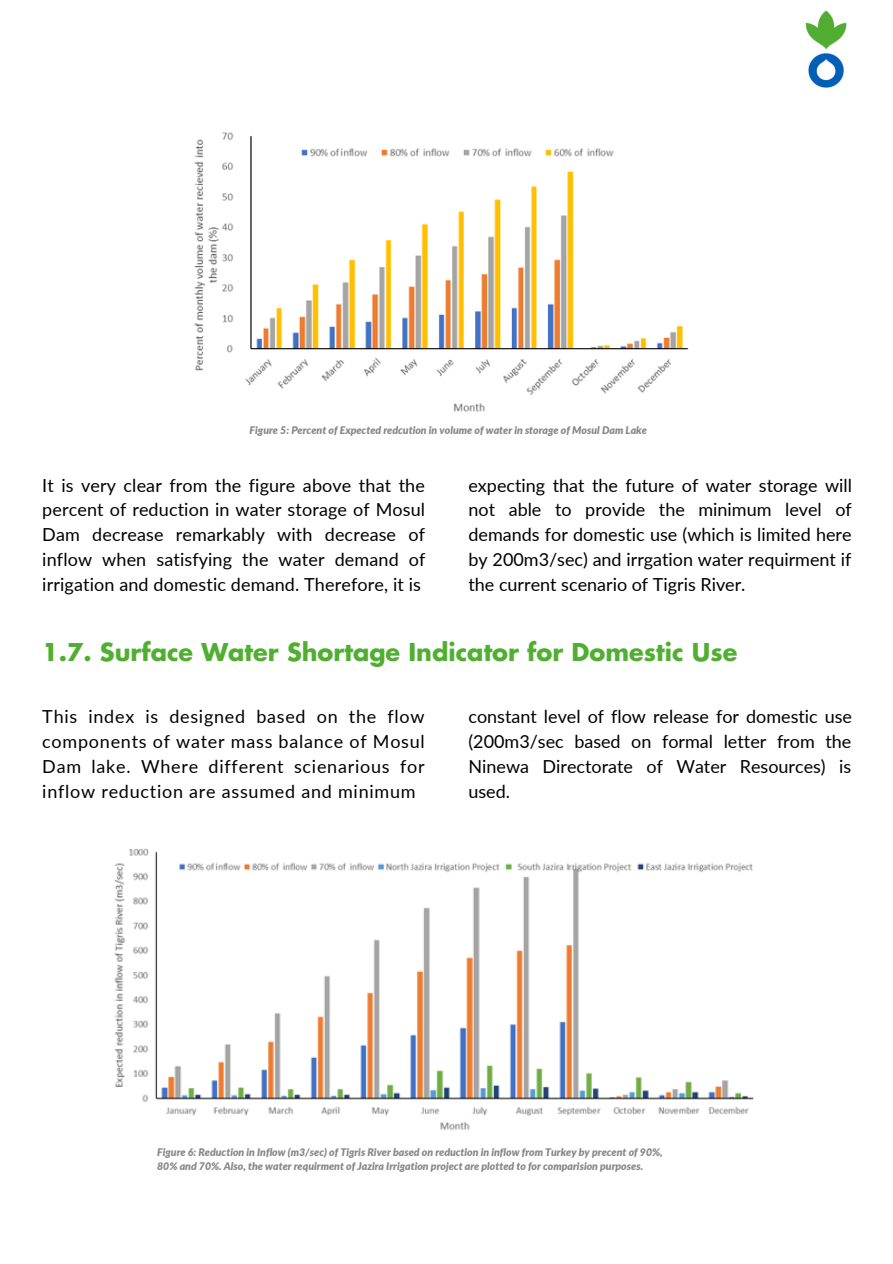
<style>
.page{position:relative;width:893px;height:1264px;background:#fff}
.page>*{position:absolute;margin:0;border:0;box-sizing:border-box;transform-origin:0 0}
.t1{font:700 24px "Futura LT Pro";color:#50af31}
.t2{font:18px/24.8px "Lato";letter-spacing:.005em;color:#000;text-align:justify}
.t3{font:italic 900 10.5px/14px "Lato";color:#878786}
</style>
<div class="page">
<img style="left:805px;top:10px;width:42px;height:78px">
<img style="left:194px;top:132px;width:495px;height:280px">
<img style="left:114px;top:848px;width:640px;height:282px">
<p class="t3" style="left:249px;top:422px;width:399px">Figure 5: Percent of Expected redcution in volume of water in storage of Mosul Dam Lake</p>
<p class="t2" style="left:42px;top:472px;width:384px">It is very clear from the figure above that the percent of reduction in water storage of Mosul Dam decrease remarkably with decrease of inflow when satisfying the water demand of irrigation and domestic demand. Therefore, it is</p>
<p class="t2" style="left:468px;top:472px;width:385px">expecting that the future of water storage will not able to provide the minimum level of demands for domestic use (which is limited here by 200m3/sec) and irrgation water requirment if the current scenario of Tigris River.</p>
<h1 class="t1" style="left:42px;top:641px;width:696px">1.7. Surface Water Shortage Indicator for Domestic Use</h1>
<p class="t2" style="left:42px;top:704px;width:384px">This index is designed based on the flow components of water mass balance of Mosul Dam lake. Where different scienarious for inflow reduction are assumed and minimum</p>
<p class="t2" style="left:468px;top:704px;width:385px">constant level of flow release for domestic use (200m3/sec based on formal letter from the Ninewa Directorate of Water Resources) is used.</p>
<p class="t3" style="left:157px;top:1144px;width:507px">Figure 6: Reduction in Inflow (m3/sec) of Tigris River based on reduction in inflow from Turkey by precent of 90%,<br>80% and 70%. Also, the water requirment of Jazira Irrigation project are plotted to for comparision purposes.</p>
</div>
